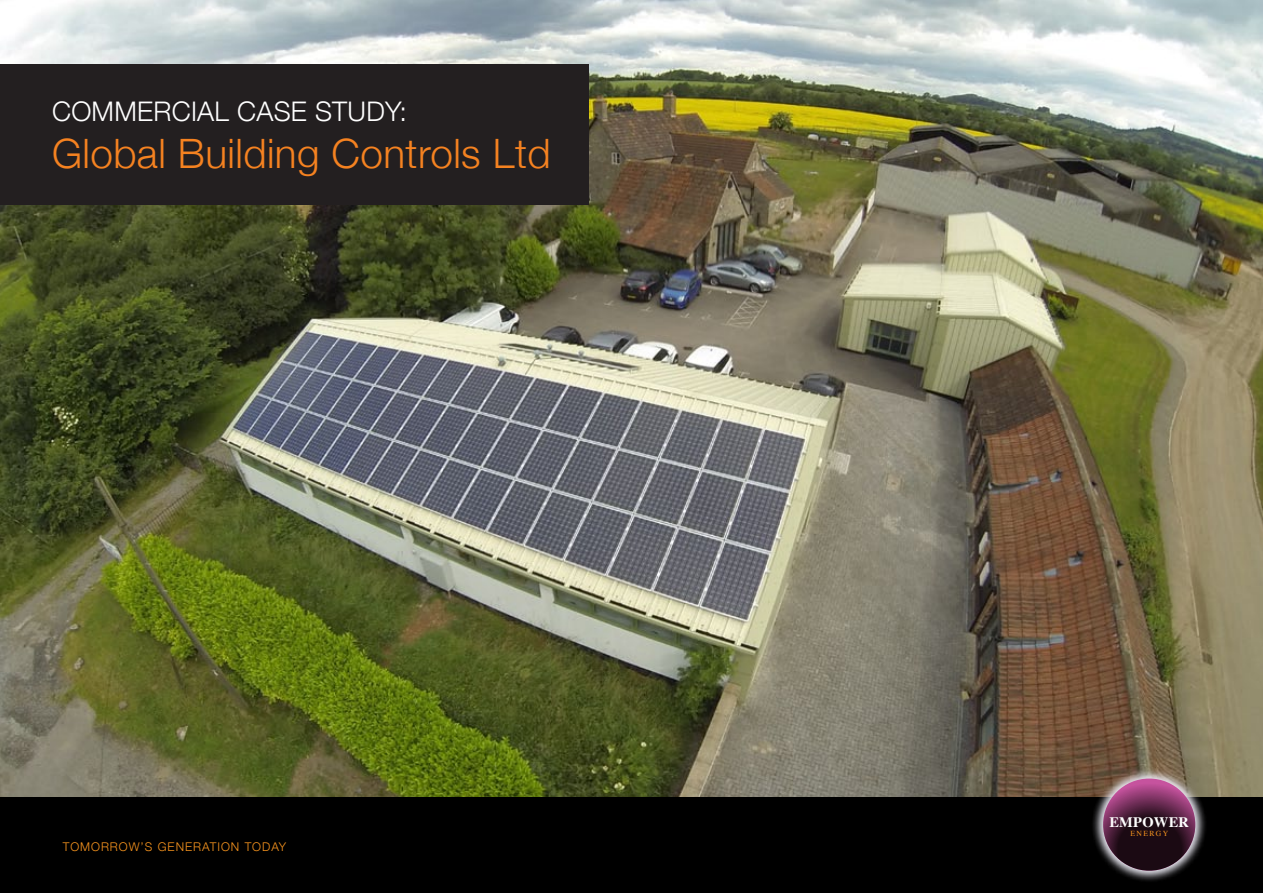
<style>
.page{position:relative;width:1263px;height:893px;background:#fff}
.page>*{position:absolute;margin:0;border:0;box-sizing:border-box;transform-origin:0 0}
.t1{font:300 40.5px "Helvetica Neue";letter-spacing:.01em;color:#f58220}
.t2{font:300 27px "Helvetica Neue";letter-spacing:.01em;color:#fff}
.t3{font:700 14.4px "Times";letter-spacing:.02em;color:#fff}
.t4{font:300 12px "Helvetica Neue";letter-spacing:.08em;color:#f7941e}
.t5{font:7.65px "Times";letter-spacing:.18em;color:#f7941e}
</style>
<div class="page">
<img style="left:0;top:0;width:1263px;height:797px">
<div style="left:0;top:65px;width:589px;height:140px;background:#231f20"></div>
<div style="left:0;top:797px;width:1263px;height:96px;background:#000"></div>
<svg style="left:1091px;top:767px;width:116px;height:114px"></svg>
<svg style="left:1103px;top:783px;width:92px;height:88px;background:#542f46"></svg>
<p class="t2" style="left:52px;top:90px;width:40px">COMMER</p>
<p class="t2" style="left:172px;top:90px;width:84px">CIAL CASE</p>
<p class="t2" style="left:315px;top:90px;width:93px">STUDY:</p>
<p class="t1" style="left:52px;top:121px;width:500px">GLOBAL BUILDING CONTROLS LTD</p>
<p class="t4" style="left:63px;top:837px;width:225px">TOMORROW’S GENERATION TODAY</p>
<p class="t3" style="left:1109px;top:808px;width:81px">EMPOWER</p>
<p class="t5" style="left:1130px;top:827px;width:39px">ENERGY</p>
</div>
